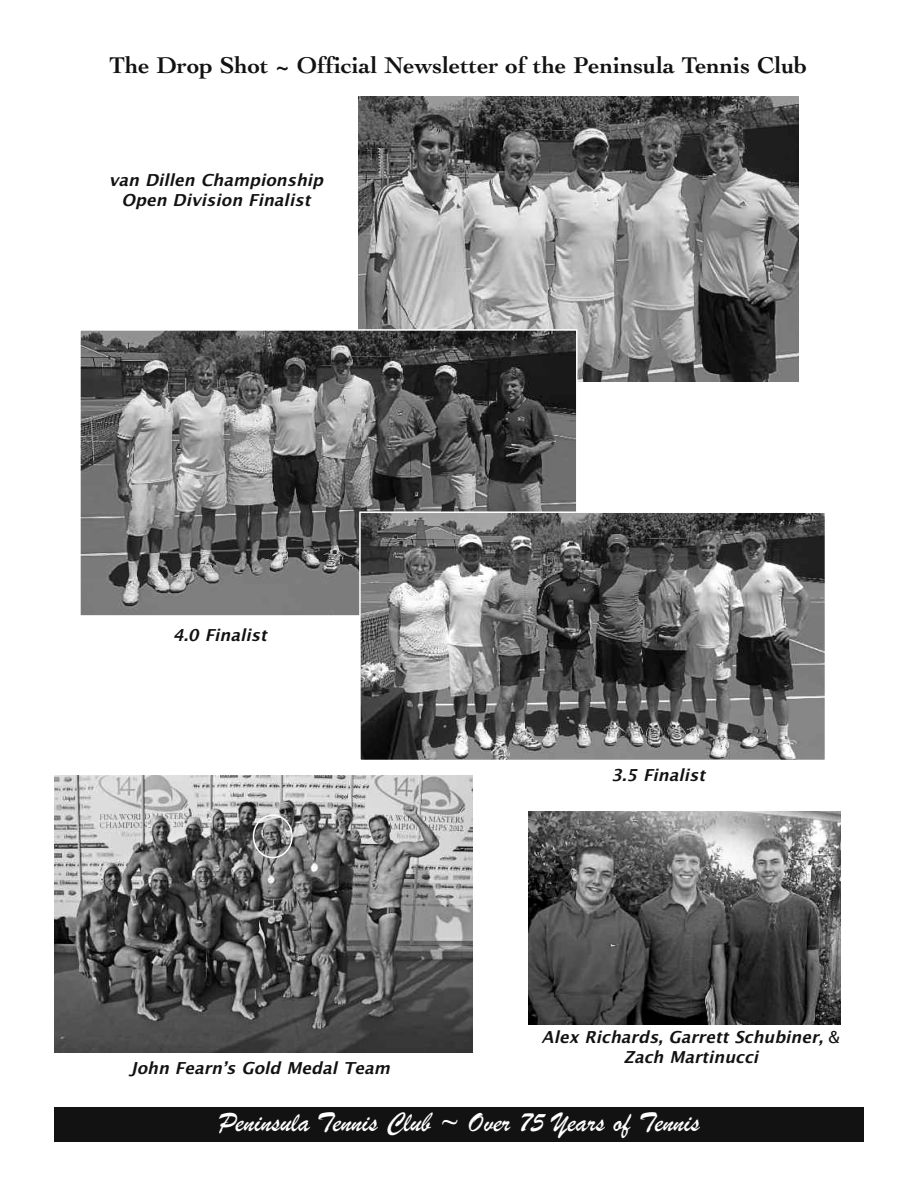
<style>
.page{position:relative;width:918px;height:1188px;background:#fff}
.page>*{position:absolute;margin:0;border:0;box-sizing:border-box;transform-origin:0 0}
.t1{font:28.8px "Brush Script";color:#fff}
.t2{font:700 24px "Cochin";color:#121212}
.t3{font:italic 700 16.5px/19.8px "Lucida Grande";color:#121212;text-align:center}
.s1{font-weight:400;font-style:normal}
</style>
<div class="page">
<div style="left:54px;top:1108px;width:810px;height:34px;background:#121212"></div>
<div style="left:54px;top:1107px;width:810px;height:34px;background:#121212"></div>
<img style="left:528px;top:812px;width:313px;height:212px">
<img style="left:54px;top:776px;width:418px;height:277px">
<img style="left:359px;top:97px;width:440px;height:284px">
<img style="left:82px;top:332px;width:493px;height:282px">
<div style="left:79px;top:329px;width:499px;height:288px;border:2px solid #fff"></div>
<img style="left:362px;top:514px;width:461px;height:244px">
<div style="left:359px;top:511px;width:467px;height:250px;border:2px solid #fff"></div>
<svg style="left:253px;top:814px;width:40px;height:44px;background:#8b8b8b"></svg>
<h2 class="t2" style="left:109px;top:51px;width:699px">The Drop Shot ~ Official Newsletter of the Peninsula Tennis Club</h2>
<p class="t3" style="left:109px;top:171px;width:222px">van Dillen Championship<br>Open Division Finalist</p>
<p class="t3" style="left:173px;top:625px;width:101px">4.0 Finalist</p>
<p class="t3" style="left:130px;top:1059px;width:267px">John Fearn’s Gold Medal Team</p>
<p class="t3" style="left:611px;top:765px;width:101px">3.5 Finalist</p>
<p class="t3" style="left:542px;top:1028px;width:300px">Alex Richards, Garrett Schubiner, <span class="s1">&amp;<br></span>Zach Martinucci</p>
<h1 class="t1" style="left:218px;top:1105px;width:483px">Peninsula Tennis Club ~ Over 75 Years of Tennis</h1>
</div>
